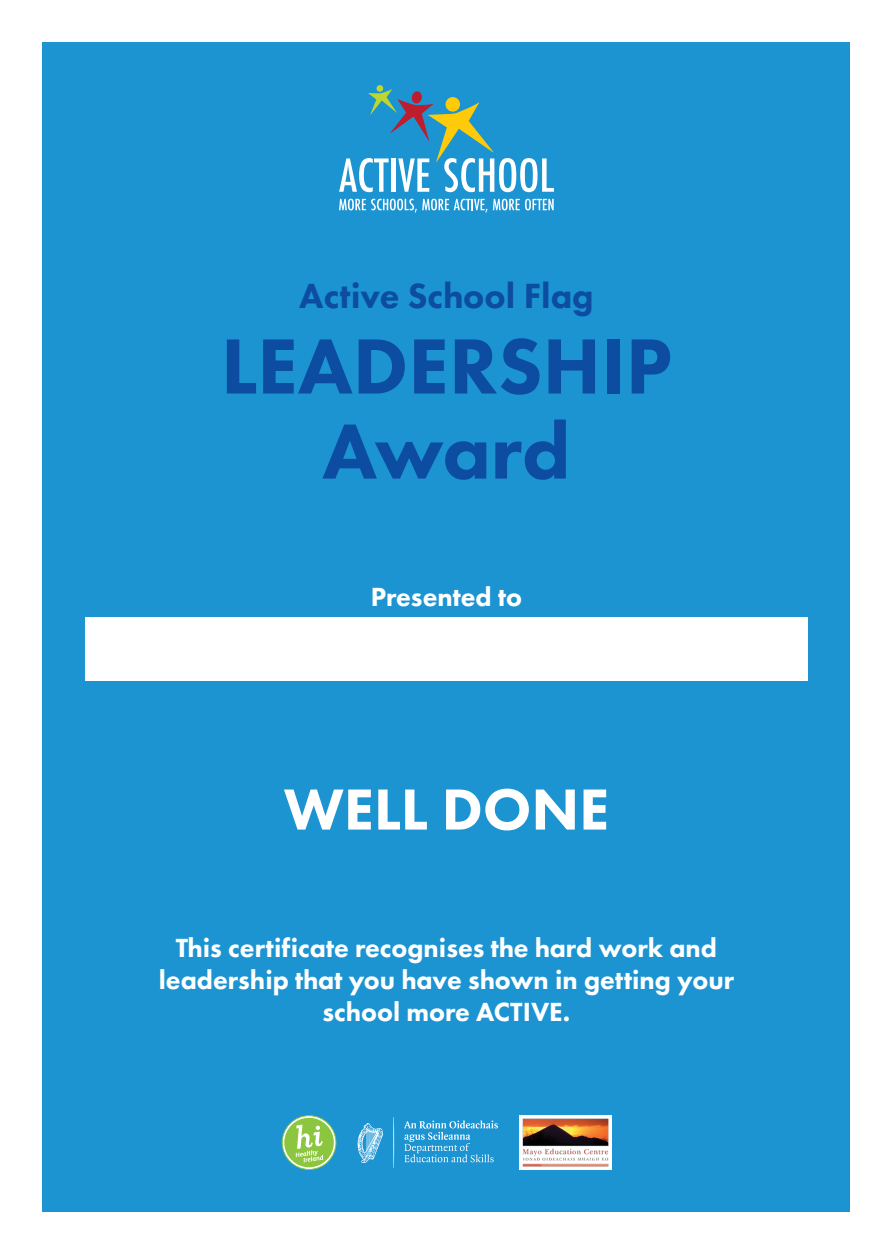
<style>
.page{position:relative;width:893px;height:1255px;background:#fff}
.page>*{position:absolute;margin:0;border:0;box-sizing:border-box;transform-origin:0 0}
.t1{font:800 81px/85.1px "Futura PT";color:#0d4da1;text-align:center}
.t2{font:800 60px "Futura PT";color:#fff}
.t3{font:800 36px "Futura PT";color:#0d4da1}
.t4{font:800 27px/32px "Futura PT";color:#fff;text-align:center}
</style>
<div class="page">
<div style="left:43px;top:43px;width:807px;height:1169px;background:#1c94d2"></div>
<div style="left:85px;top:617px;width:723px;height:63px;background:#fff"></div>
<div style="left:376px;top:85px;width:7px;height:7px;background:#bed630;border-radius:50%"></div>
<svg style="left:339px;top:89px;width:215px;height:103px"></svg>
<svg style="left:339px;top:199px;width:215px;height:14px"></svg>
<img style="left:519px;top:1115px;width:92px;height:54px">
<svg style="left:358px;top:1117px;width:140px;height:50px"></svg>
<svg style="left:282px;top:1115px;width:54px;height:54px"></svg>
<p class="t3" style="left:299px;top:274px;width:296px">Active School Flag</p>
<p class="t1" style="left:221px;top:322px;width:453px">LEADERSHIP<br>Award</p>
<p class="t4" style="left:371px;top:580px;width:153px">Presented to</p>
<p class="t2" style="left:284px;top:772px;width:327px">WELL DONE</p>
<p class="t4" style="left:159px;top:931px;width:577px">This certificate recognises the hard work and leadership that you have shown in getting your school more ACTIVE.</p>
</div>
